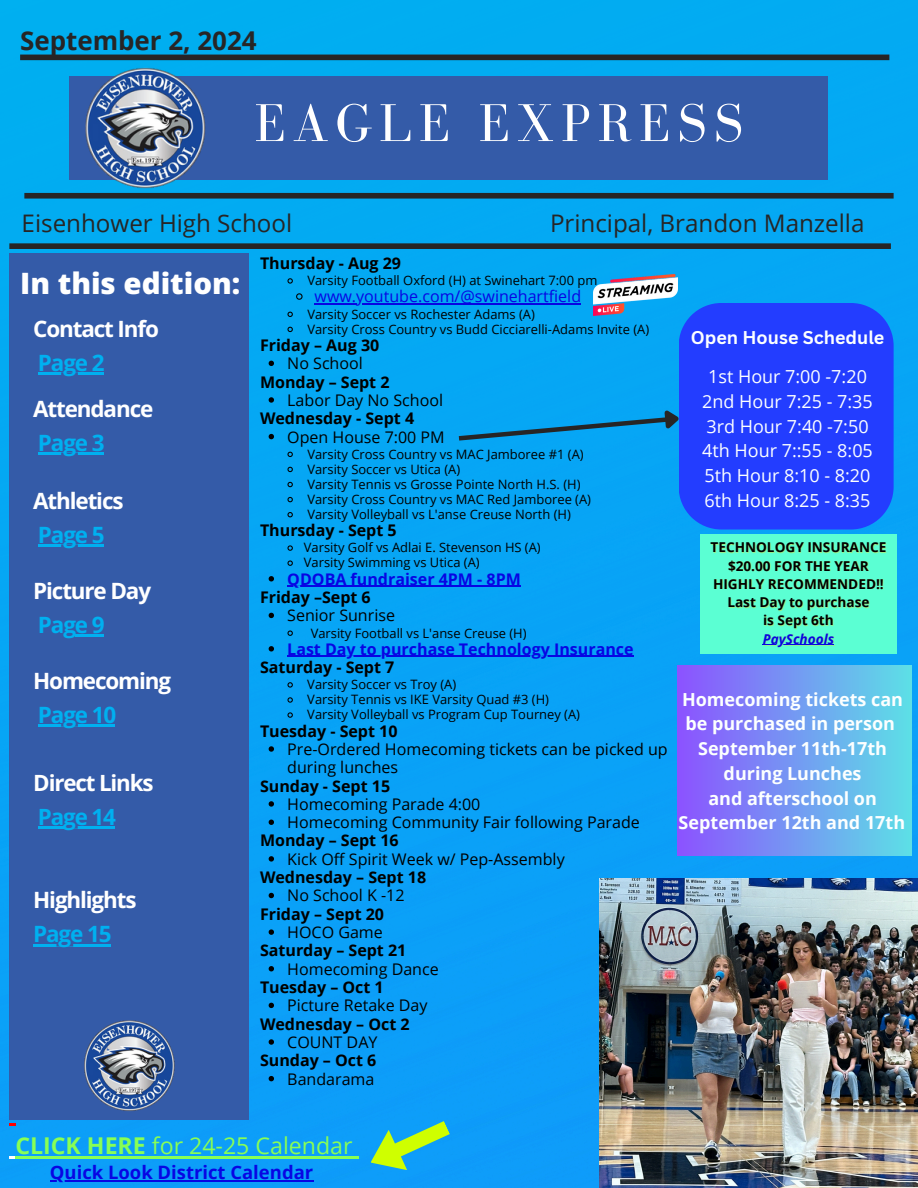
<style>
.page{position:relative;width:918px;height:1188px;background:#fff}
.page>*{position:absolute;margin:0;border:0;box-sizing:border-box;transform-origin:0 0}
.t1{font:54.75px "Bodoni FLF";letter-spacing:.125em;color:#fff}
.t2{font:800 29.4px "Open Sans";color:#fff}
.t3{font:700 25.95px "Open Sans";color:#272525}
.t4{font:24.15px "Open Sans";color:#272525}
.t5{font:23.1px "Open Sans";color:#8f5}
.t6{font:700 22.5px/46.2px "Open Sans";letter-spacing:-.05em;color:#fff}
.t7{font:700 22.5px "Open Sans";letter-spacing:-.05em;color:#00b0f0}
.t8{font:700 22.35px "Open Sans";letter-spacing:-.05em;color:#fff}
.t9{font:700 22.35px "Open Sans";letter-spacing:-.05em;color:#00b0f0}
.t10{font:700 18.45px "Open Sans";color:#0805e3}
.t11{font:700 18px/24.8px "Open Sans";color:#fcffff;text-align:center}
.t12{font:18px "Open Sans";color:#fcffff}
.t13{font:700 18px "Canva Sans";color:#fcffff}
.t14{font:16.05px/18.3px "Open Sans";color:#000}
.t15{font:700 16.05px "Open Sans";color:#000}
.t16{font:700 16.05px "Open Sans";color:#0805e3}
.t17{font:16.05px "Open Sans";color:#0805e3}
.t18{font:700 13.65px "Open Sans";color:#000}
.t19{font:italic 700 13.65px "Open Sans";color:#0805e3}
.t20{font:12.9px "Open Sans";color:#000}
.s1{color:#00b0f0}
.s2{font-weight:700}
</style>
<div class="page">
<img style="left:0;top:0;width:918px;height:1188px">
<hr style="left:763px;top:644px;width:71px;height:1px;background:#0805e3">
<svg style="left:454px;top:405px;width:231px;height:38px;background:#0a93db"></svg>
<h5 class="t3" style="left:20px;top:23px;width:238px">September 2, 2024</h5>
<h5 class="t1" style="left:254px;top:93px;width:490px">EAGLE EXPRESS</h5>
<h5 class="t4" style="left:22px;top:206px;width:272px">Eisenhower High School</h5>
<h5 class="t4" style="left:550px;top:206px;width:316px">Principal, Brandon Manzella</h5>
<p class="t2" style="left:20px;top:262px;width:222px">In this edition:</p>
<p class="t6" style="left:33px;top:305px;width:127px">Contact Info</p>
<h2 class="t6" style="left:33px;top:339px;width:122px"><span class="s1">Page 2<br></span>Attendance</h2>
<p class="t7" style="left:38px;top:427px;width:68px">Page 3</p>
<p class="t6" style="left:33px;top:477px;width:92px">Athletics</p>
<p class="t7" style="left:38px;top:519px;width:68px">Page 5</p>
<p class="t6" style="left:33px;top:567px;width:119px">Picture Day</p>
<p class="t7" style="left:38px;top:609px;width:68px">Page 9</p>
<p class="t6" style="left:33px;top:657px;width:139px">Homecoming</p>
<p class="t7" style="left:38px;top:699px;width:80px">Page 10</p>
<p class="t8" style="left:33px;top:767px;width:122px">Direct Links</p>
<p class="t9" style="left:38px;top:801px;width:79px">Page 14</p>
<p class="t6" style="left:33px;top:877px;width:105px">Highlights</p>
<p class="t7" style="left:33px;top:918px;width:80px">Page 15</p>
<h1 class="t15" style="left:260px;top:252px;width:143px">Thursday - Aug 29</h1>
<h4 class="t20" style="left:307px;top:271px;width:291px">Varsity Football Oxford (H) at Swinehart 7:00 pm</h4>
<p class="t17" style="left:315px;top:285px;width:268px">www.youtube.com/@swinehartfield</p>
<p class="t20" style="left:307px;top:305px;width:229px">Varsity Soccer vs Rochester Adams (A)</p>
<p class="t20" style="left:307px;top:320px;width:343px">Varsity Cross Country vs Budd Cicciarelli-Adams Invite (A)</p>
<p class="t15" style="left:260px;top:334px;width:121px">Friday – Aug 30</p>
<p class="t14" style="left:287px;top:354px;width:77px">No School</p>
<p class="t15" style="left:260px;top:370px;width:131px">Monday – Sept 2</p>
<p class="t14" style="left:287px;top:391px;width:157px">Labor Day No School</p>
<p class="t15" style="left:260px;top:407px;width:156px">Wednesday - Sept 4</p>
<p class="t14" style="left:287px;top:427px;width:159px">Open House 7:00 PM</p>
<p class="t20" style="left:307px;top:445px;width:278px">Varsity Cross Country vs MAC Jamboree #1 (A)</p>
<p class="t20" style="left:307px;top:460px;width:154px">Varsity Soccer vs Utica (A)</p>
<p class="t20" style="left:307px;top:475px;width:275px">Varsity Tennis vs Grosse Pointe North H.S. (H)</p>
<p class="t20" style="left:307px;top:490px;width:285px">Varsity Cross Country vs MAC Red Jamboree (A)</p>
<p class="t20" style="left:307px;top:505px;width:265px">Varsity Volleyball vs L'anse Creuse North (H)</p>
<p class="t15" style="left:260px;top:519px;width:138px">Thursday - Sept 5</p>
<p class="t20" style="left:304px;top:539px;width:238px">Varsity Golf vs Adlai E. Stevenson HS (A)</p>
<p class="t20" style="left:304px;top:554px;width:177px">Varsity Swimming vs Utica (A)</p>
<p class="t16" style="left:287px;top:568px;width:235px">QDOBA fundraiser 4PM - 8PM</p>
<p class="t15" style="left:260px;top:586px;width:112px">Friday –Sept 6</p>
<p class="t14" style="left:287px;top:606px;width:109px">Senior Sunrise</p>
<p class="t20" style="left:311px;top:624px;width:217px">Varsity Football vs L'anse Creuse (H)</p>
<p class="t16" style="left:287px;top:638px;width:348px">Last Day to purchase Technology Insurance</p>
<p class="t15" style="left:260px;top:656px;width:136px">Saturday - Sept 7</p>
<p class="t20" style="left:307px;top:675px;width:150px">Varsity Soccer vs Troy (A)</p>
<p class="t20" style="left:307px;top:691px;width:243px">Varsity Tennis vs IKE Varsity Quad #3 (H)</p>
<p class="t20" style="left:307px;top:706px;width:274px">Varsity Volleyball vs Program Cup Tourney (A)</p>
<p class="t15" style="left:260px;top:719px;width:139px">Tuesday - Sept 10</p>
<p class="t14" style="left:287px;top:740px;width:382px">Pre-Ordered Homecoming tickets can be picked up during lunches</p>
<p class="t15" style="left:260px;top:774px;width:132px">Sunday - Sept 15</p>
<p class="t14" style="left:287px;top:794px;width:195px">Homecoming Parade 4:00</p>
<p class="t14" style="left:287px;top:813px;width:354px">Homecoming Community Fair following Parade</p>
<p class="t15" style="left:260px;top:829px;width:140px">Monday – Sept 16</p>
<p class="t14" style="left:287px;top:849px;width:279px">Kick Off Spirit Week w/ Pep-Assembly</p>
<p class="t15" style="left:260px;top:866px;width:168px">Wednesday – Sept 18</p>
<p class="t14" style="left:287px;top:886px;width:119px">No School K -12</p>
<p class="t15" style="left:260px;top:903px;width:126px">Friday – Sept 20</p>
<p class="t14" style="left:287px;top:923px;width:97px">HOCO Game</p>
<p class="t15" style="left:260px;top:939px;width:148px">Saturday – Sept 21</p>
<p class="t14" style="left:287px;top:959px;width:153px">Homecoming Dance</p>
<p class="t15" style="left:260px;top:976px;width:125px">Tuesday – Oct 1</p>
<p class="t14" style="left:287px;top:996px;width:142px">Picture Retake Day</p>
<p class="t15" style="left:260px;top:1012px;width:151px">Wednesday – Oct 2</p>
<p class="t14" style="left:287px;top:1033px;width:92px">COUNT DAY</p>
<p class="t15" style="left:260px;top:1049px;width:118px">Sunday – Oct 6</p>
<p class="t14" style="left:287px;top:1069px;width:89px">Bandarama</p>
<p class="t13" style="left:691px;top:325px;width:195px">Open House Schedule</p>
<h5 class="t12" style="left:708px;top:364px;width:160px">1st Hour 7:00 -7:20</h5>
<h5 class="t12" style="left:702px;top:389px;width:172px">2nd Hour 7:25 - 7:35</h5>
<p class="t12" style="left:706px;top:413px;width:164px">3rd Hour 7:40 -7:50</p>
<p class="t12" style="left:702px;top:438px;width:172px">4th Hour 7::55 - 8:05</p>
<p class="t12" style="left:705px;top:463px;width:167px">5th Hour 8:10 - 8:20</p>
<p class="t12" style="left:705px;top:488px;width:167px">6th Hour 8:25 - 8:35</p>
<p class="t18" style="left:711px;top:538px;width:177px">TECHNOLOGY INSURANCE</p>
<p class="t18" style="left:728px;top:556px;width:142px">$20.00 FOR THE YEAR</p>
<p class="t18" style="left:713px;top:574px;width:172px">HIGHLY RECOMMENDED!!</p>
<p class="t18" style="left:727px;top:592px;width:144px">Last Day to purchase</p>
<p class="t18" style="left:763px;top:611px;width:72px">is Sept 6th</p>
<h6 class="t19" style="left:763px;top:629px;width:73px">PaySchools</h6>
<p class="t11" style="left:679px;top:686px;width:228px">Homecoming tickets can be purchased in person<br>September 11th-17th during Lunches<br>and afterschool on<br>September 12th and 17th</p>
<h5 class="t5" style="left:15px;top:1129px;width:339px"><span class="s2">CLICK HERE</span> for 24-25 Calendar</h5>
<h5 class="t10" style="left:50px;top:1159px;width:265px">Quick Look District Calendar</h5>
</div>
